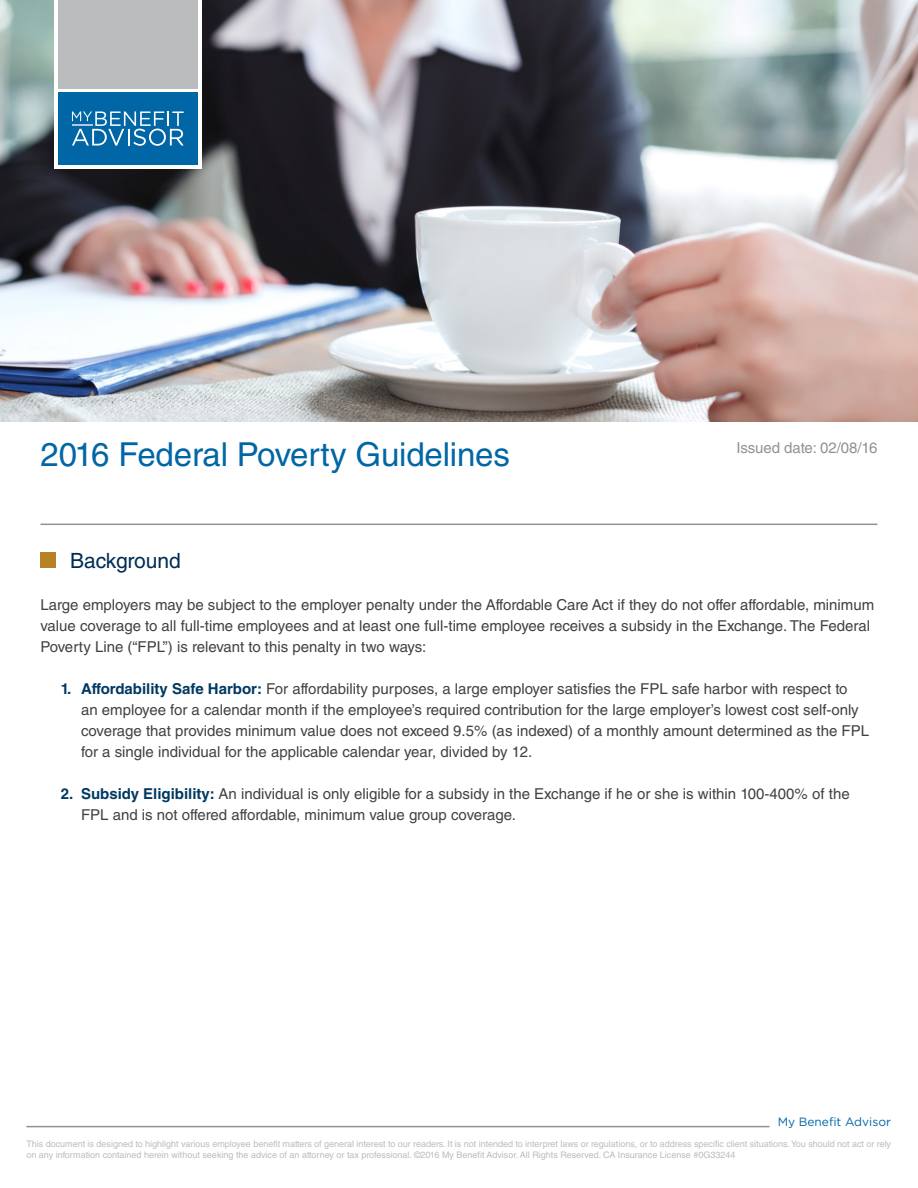
<style>
.page{position:relative;width:918px;height:1188px;background:#fff}
.page>*{position:absolute;margin:0;border:0;box-sizing:border-box;transform-origin:0 0}
.t1{font:33px "Helvetica LT Std";letter-spacing:-.005em;color:#0066a5}
.t2{font:21px "Helvetica LT Std";color:#002b54}
.t3{font:15px/21px "Helvetica LT Std";color:#414142}
.t4{font:15px "Helvetica LT Std";letter-spacing:-.005em;color:#919295}
.t5{font:12px "Gotham";color:#0066a5}
.t6{font:9px/10.8px "Helvetica LT Std";color:#babcbe}
.s1{font-weight:700;color:#003962}
</style>
<div class="page">
<hr style="left:26px;top:1126px;width:744px;height:1px;background:#919295">
<img style="left:0;top:0;width:918px;height:421px">
<hr style="left:40px;top:524px;width:838px;height:1px;background:#919295">
<div style="left:40px;top:552px;width:16px;height:16px;background:#b68322"></div>
<div style="left:54px;top:0;width:147px;height:169px;background:#fff"></div>
<div style="left:58px;top:92px;width:139px;height:73px;background:#0066a5"></div>
<svg style="left:72px;top:111px;width:112px;height:35px"></svg>
<hr style="left:72px;top:124px;width:20px;height:2px;background:#b3c7e2">
<div style="left:58px;top:0;width:139px;height:89px;background:#babcbe"></div>
<h1 class="t1" style="left:40px;top:435px;width:471px">2016 Federal Poverty Guidelines</h1>
<p class="t4" style="left:736px;top:439px;width:143px">Issued date: 02/08/16</p>
<h2 class="t2" style="left:70px;top:548px;width:112px">Background</h2>
<p class="t3" style="left:40px;top:594px;width:835px">Large employers may be subject to the employer penalty under the Affordable Care Act if they do not offer affordable, minimum value coverage to all full-time employees and at least one full-time employee receives a subsidy in the Exchange. The Federal<br>Poverty Line (“FPL”) is relevant to this penalty in two ways:</p>
<p class="t3" style="left:81px;top:678px;width:790px;text-indent:-20px"><span class="s1">1. Affordability Safe Harbor:</span> For affordability purposes, a large employer satisfies the FPL safe harbor with respect to<br>an employee for a calendar month if the employee’s required contribution for the large employer’s lowest cost self-only coverage that provides minimum value does not exceed 9.5% (as indexed) of a monthly amount determined as the FPL for a single individual for the applicable calendar year, divided by 12.</p>
<p class="t3" style="left:81px;top:783px;width:770px;text-indent:-20px"><span class="s1">2. Subsidy Eligibility:</span> An individual is only eligible for a subsidy in the Exchange if he or she is within 100-400% of the<br>FPL and is not offered affordable, minimum value group coverage.</p>
<p class="t5" style="left:778px;top:1114px;width:115px">My Benefit Advisor</p>
<p class="t6" style="left:26px;top:1139px;width:866px">This document is designed to highlight various employee benefit matters of general interest to our readers. It is not intended to interpret laws or regulations, or to address specific client situations. You should not act or rely on any information contained herein without seeking the advice of an attorney or tax professional. ©2016 My Benefit Advisor. All Rights Reserved. CA Insurance License #0G33244</p>
</div>
